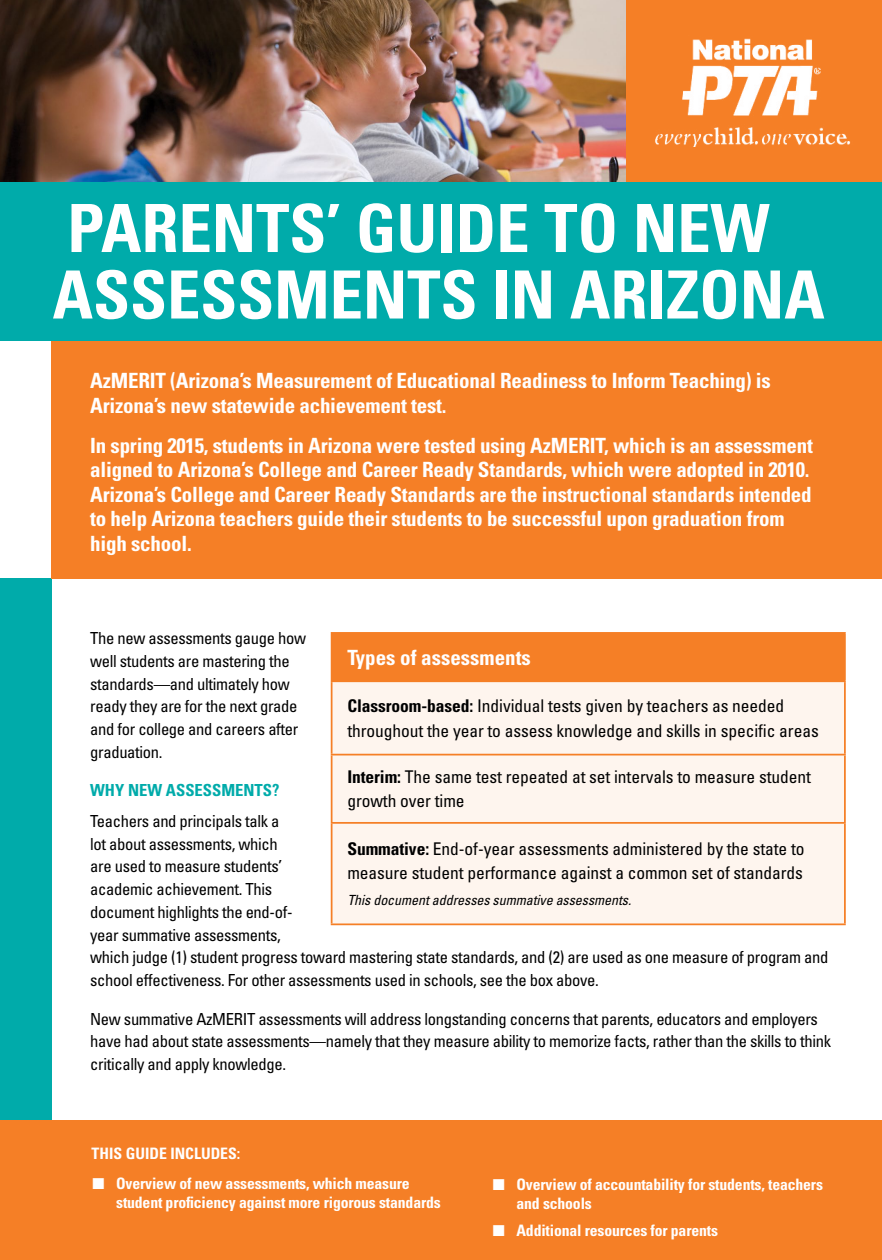
<style>
.page{position:relative;width:882px;height:1260px;background:#fff}
.page>*{position:absolute;margin:0;border:0;box-sizing:border-box;transform-origin:0 0}
.t1{font:700 condensed 66.5px/66.5px "Univers LT Std";color:#fff}
.t2{font:700 condensed 21px/24.5px "Univers LT Std";letter-spacing:-.01em;color:#fff}
.t3{font:condensed 17.5px/24.5px "Univers LT Std";letter-spacing:-.005em;color:#000}
.t4{font:condensed 16.62px/22.8px "Univers LT Std";letter-spacing:-.02em;color:#000}
.t5{font:700 condensed 16.62px "Univers LT Std";color:#00abaa}
.t6{font:700 condensed 15.75px/19.2px "Univers LT Std";letter-spacing:-.01em;color:#fff}
.t7{font:italic condensed 14px "Univers LT Std";letter-spacing:-.005em;color:#000}
.s1{font-weight:700}
</style>
<div class="page">
<div style="left:0;top:579px;width:882px;height:681px;background:#00abaa"></div>
<div style="left:52px;top:303px;width:830px;height:276px;background:#f57f26"></div>
<div style="left:52px;top:579px;width:830px;height:634px;background:#fff"></div>
<div style="left:0;top:1121px;width:882px;height:139px;background:#f57f26"></div>
<img style="left:0;top:0;width:626px;height:182px">
<div style="left:626px;top:0;width:256px;height:197px;background:#f57f26"></div>
<img style="left:655px;top:38px;width:196px;height:109px">
<div style="left:0;top:182px;width:882px;height:158px;background:#00abaa"></div>
<div style="left:332px;top:633px;width:513px;height:48px;background:#f57f26"></div>
<div style="left:332px;top:682px;width:512px;height:241px;background:#fef5ee"></div>
<hr style="left:331px;top:632px;width:515px;height:2px;background:#f57f26">
<hr style="left:331px;top:634px;width:1px;height:46px;background:#f57f26">
<hr style="left:844px;top:634px;width:2px;height:46px;background:#f57f26">
<hr style="left:331px;top:680px;width:515px;height:2px;background:#f57f26">
<hr style="left:331px;top:682px;width:1px;height:72px;background:#f57f26">
<hr style="left:844px;top:682px;width:2px;height:72px;background:#f57f26">
<hr style="left:331px;top:754px;width:515px;height:1px;background:#f57f26">
<hr style="left:331px;top:755px;width:1px;height:67px;background:#f57f26">
<hr style="left:844px;top:755px;width:2px;height:67px;background:#f57f26">
<hr style="left:331px;top:822px;width:515px;height:2px;background:#f57f26">
<hr style="left:331px;top:824px;width:1px;height:99px;background:#f57f26">
<hr style="left:844px;top:824px;width:2px;height:99px;background:#f57f26">
<hr style="left:331px;top:923px;width:515px;height:2px;background:#f57f26">
<h1 class="t1" style="left:52px;top:195px;width:774px">PARENTS’ GUIDE TO NEW<br>ASSESSMENTS IN ARIZONA</h1>
<p class="t2" style="left:90px;top:368px;width:682px">AzMERIT (Arizona’s Measurement of Educational Readiness to Inform Teaching) is<br>Arizona’s new statewide achievement test.</p>
<p class="t2" style="left:90px;top:433px;width:724px">In spring 2015, students in Arizona were tested using AzMERIT, which is an assessment aligned to Arizona’s College and Career Ready Standards, which were adopted in 2010.<br>Arizona’s College and Career Ready Standards are the instructional standards intended to help Arizona teachers guide their students to be successful upon graduation from high school.</p>
<p class="t4" style="left:90px;top:627px;width:217px">The new assessments gauge how well students are mastering the standards—and ultimately how ready they are for the next grade and for college and careers after graduation.</p>
<p class="t5" style="left:90px;top:780px;width:191px">WHY NEW ASSESSMENTS?</p>
<p class="t4" style="left:90px;top:809px;width:740px">Teachers and principals talk a<br>lot about assessments, which<br>are used to measure students’<br>academic achievement. This<br>document highlights the end-of-<br>year summative assessments,<br>which judge (1) student progress toward mastering state standards, and (2) are used as one measure of program and school effectiveness. For other assessments used in schools, see the box above.</p>
<p class="t4" style="left:90px;top:1007px;width:743px">New summative AzMERIT assessments will address longstanding concerns that parents, educators and employers have had about state assessments—namely that they measure ability to memorize facts, rather than the skills to think critically and apply knowledge.</p>
<p class="t2" style="left:347px;top:645px;width:185px">Types of assessments</p>
<p class="t3" style="left:347px;top:693px;width:473px"><span class="s1">Classroom-based:</span> Individual tests given by teachers as needed throughout the year to assess knowledge and skills in specific areas</p>
<p class="t3" style="left:347px;top:764px;width:465px"><span class="s1">Interim:</span> The same test repeated at set intervals to measure student growth over time</p>
<p class="t3" style="left:347px;top:836px;width:459px"><span class="s1">Summative:</span> End-of-year assessments administered by the state to measure student performance against a common set of standards</p>
<p class="t7" style="left:347px;top:891px;width:285px">This document addresses summative assessments.</p>
<p class="t6" style="left:92px;top:1144px;width:150px">THIS GUIDE INCLUDES:</p>
<p class="t6" style="left:116px;top:1173px;width:326px;text-indent:-24px">■ Overview of new assessments, which measure student proficiency against more rigorous standards</p>
<p class="t6" style="left:517px;top:1175px;width:308px;text-indent:-24px">■ Overview of accountability for students, teachers and schools</p>
<p class="t6" style="left:493px;top:1221px;width:227px">■ Additional resources for parents</p>
</div>
